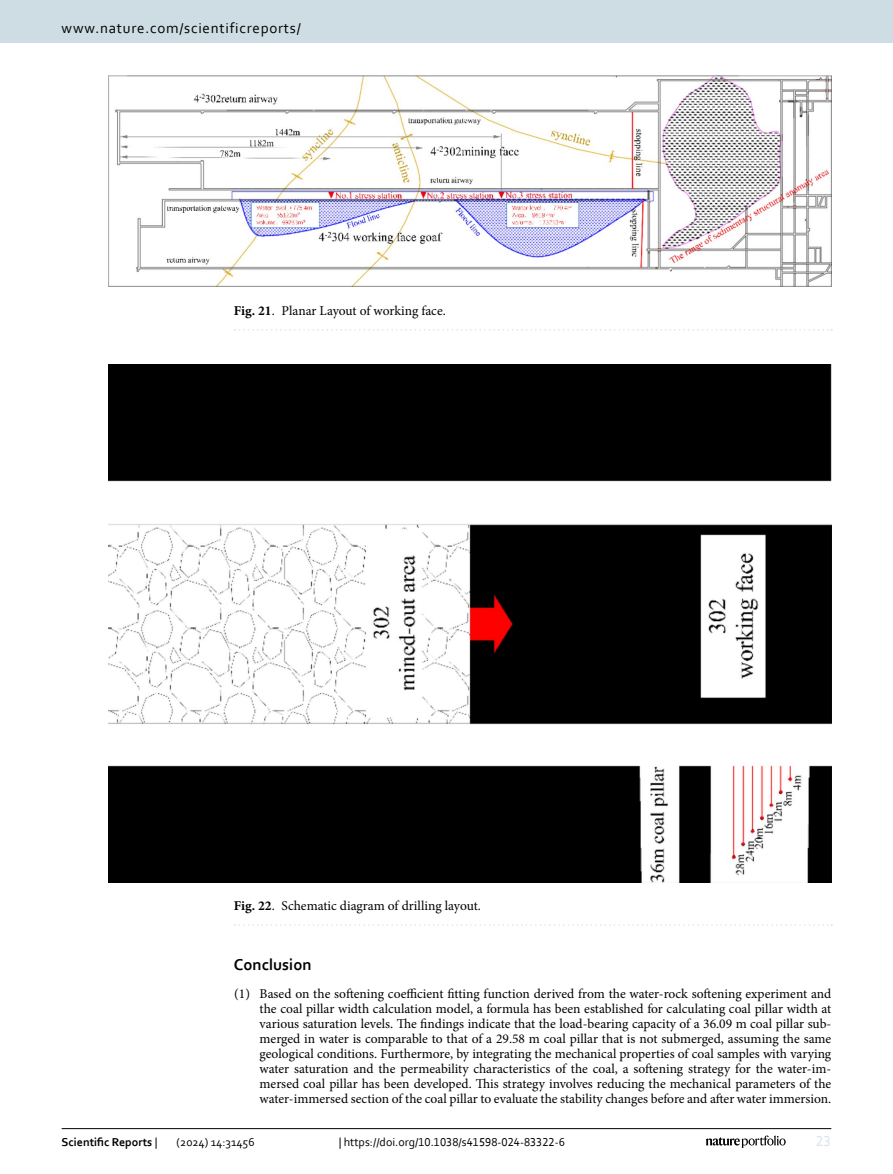
<style>
.page{position:relative;width:893px;height:1174px;background:#fff}
.page>*{position:absolute;margin:0;border:0;box-sizing:border-box;transform-origin:0 0}
.Head_1{font:700 16.5px "Corbel";color:#000}
.t1{font:15px "Corbel";letter-spacing:.05em;color:#000}
.t2{font:15px "Corbel";color:#d9e4eb}
.Ordered_L1_1_1{font:13.5px/15px "Minion Pro";letter-spacing:-.005em;color:#000;text-align:justify}
.Figure_Caption{font:13.5px "Minion Pro";letter-spacing:-.005em;color:#000}
.t3{font:12px "Corbel";color:#000}
.t4{font:700 12px "Corbel";color:#000}
.s1{font-weight:700}
.s2{font-weight:400}
</style>
<div class="page">
<img style="left:108px;top:364px;width:723px;height:518px">
<svg style="left:235px;top:924px;width:597px;height:2px"></svg>
<img style="left:108px;top:76px;width:723px;height:211px">
<svg style="left:235px;top:329px;width:597px;height:1px"></svg>
<hr style="left:62px;top:1128px;width:769px;height:1px;background:#000">
<svg style="left:706px;top:1135px;width:80px;height:12px"></svg>
<div style="left:0;top:0;width:893px;height:43px;background:#cedde4"></div>
<p class="t1" style="left:62px;top:18px;width:241px">www.nature.com/scientificreports/</p>
<p class="Figure_Caption" style="left:234px;top:301px;width:213px"><span class="s1">Fig. 21</span>. Planar Layout of working face.</p>
<p class="Figure_Caption" style="left:234px;top:896px;width:249px"><span class="s1">Fig. 22</span>. Schematic diagram of drilling layout.</p>
<p class="Head_1" style="left:234px;top:954px;width:79px">Conclusion</p>
<p class="Ordered_L1_1_1" style="left:260px;top:986px;width:573px;text-indent:-25px">(1) Based on the softening coefficient fitting function derived from the water-rock softening experiment and the coal pillar width calculation model, a formula has been established for calculating coal pillar width at various saturation levels. The findings indicate that the load-bearing capacity of a 36.09 m coal pillar sub&shy;merged in water is comparable to that of a 29.58 m coal pillar that is not submerged, assuming the same geological conditions. Furthermore, by integrating the mechanical properties of coal samples with varying water saturation and the permeability characteristics of the coal, a softening strategy for the water-im&shy;mersed coal pillar has been developed. This strategy involves reducing the mechanical parameters of the water-immersed section of the coal pillar to evaluate the stability changes before and after water immersion.</p>
<p class="t4" style="left:62px;top:1134px;width:97px">Scientific Reports <span class="s2">|</span></p>
<p class="t3" style="left:177px;top:1134px;width:80px">(2024) 14:31456</p>
<p class="t3" style="left:339px;top:1134px;width:228px">| https://doi.org/10.1038/s41598-024-83322-6</p>
<p class="t2" style="left:816px;top:1132px;width:17px">23</p>
</div>
